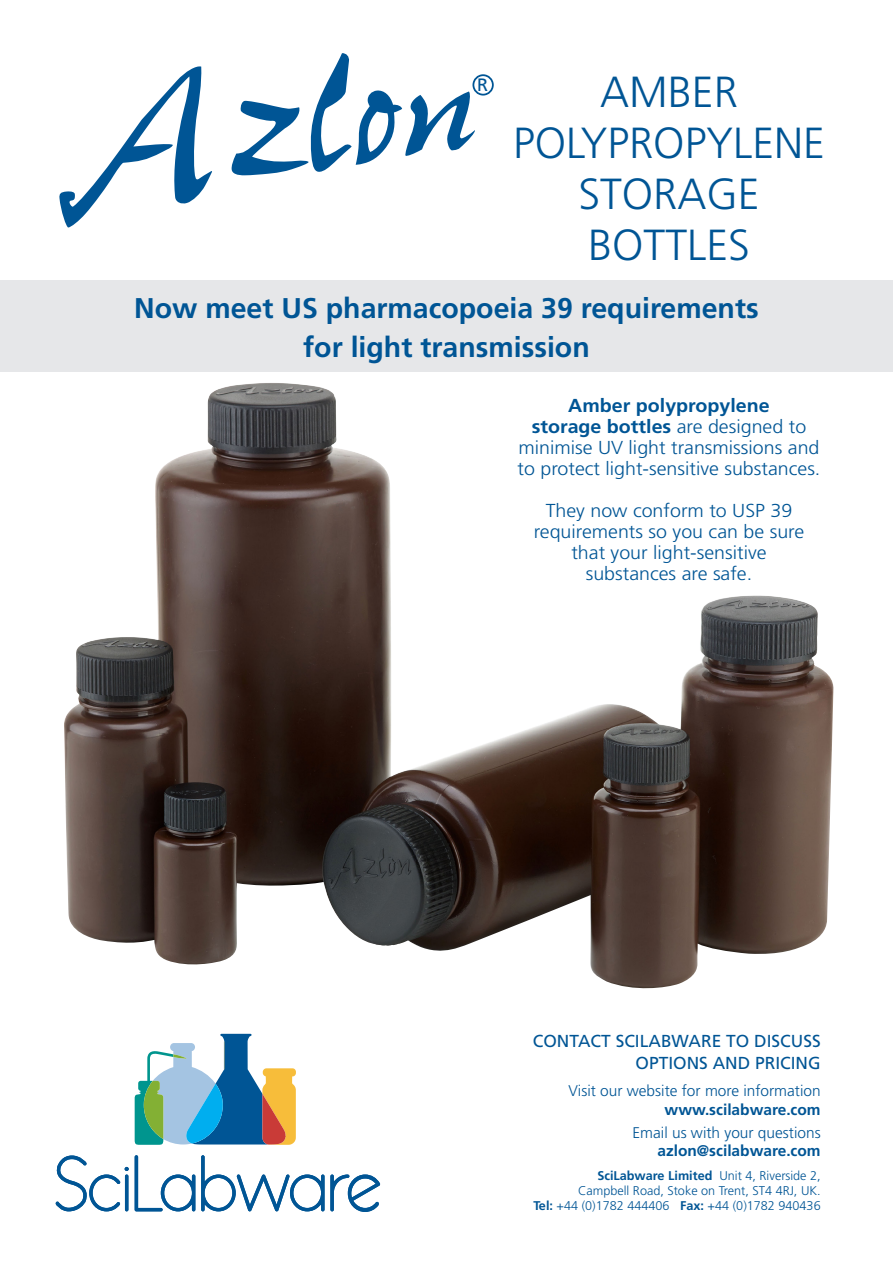
<style>
.page{position:relative;width:893px;height:1263px;background:#fff}
.page>*{position:absolute;margin:0;border:0;box-sizing:border-box;transform-origin:0 0}
.t1{font:300 43.5px/51px "Frutiger";color:#005595;text-align:center}
.t2{font:700 28.5px/39px "Frutiger";color:#005595;text-align:center}
.t3{font:300 18.75px/21px "Frutiger";color:#005595;text-align:center;scale:1.05 1}
.t4{font:18px "Frutiger";color:#005595}
.t5{font:17.4px/22.4px "Frutiger";color:#005595;text-align:right}
.t6{font:300 15.45px "Frutiger";color:#005595}
.t7{font:700 15.45px "Frutiger";color:#005595}
.t8{font:300 12.6px/15.1px "Frutiger";color:#005595;text-align:right}
.s1{font-weight:700}
</style>
<div class="page">
<img style="left:64px;top:383px;width:770px;height:606px">
<svg style="left:135px;top:1155px;width:60px;height:56px"></svg>
<svg style="left:55px;top:1155px;width:74px;height:56px"></svg>
<svg style="left:201px;top:1155px;width:179px;height:57px"></svg>
<svg style="left:135px;top:1034px;width:161px;height:111px"></svg>
<div style="left:0;top:281px;width:893px;height:91px;background:#e6e7e9"></div>
<svg style="left:59px;top:66px;width:153px;height:162px"></svg>
<svg style="left:231px;top:53px;width:245px;height:122px"></svg>
<div style="left:472px;top:74px;width:22px;height:22px;border:2px solid #005595;border-radius:50%"></div>
<p class="t4" style="left:477px;top:74px;width:12px">R</p>
<h1 class="t1" style="left:513px;top:67px;width:313px">AMBER<br>POLYPROPYLENE<br>STORAGE<br>BOTTLES</h1>
<h2 class="t2" style="left:134px;top:288px;width:626px">Now meet US pharmacopoeia 39 requirements for light transmission</h2>
<p class="t3" style="left:518px;top:395px;width:290px"><span class="s1">Amber polypropylene<br>storage bottles</span> are designed to minimise UV light transmissions and to protect light-sensitive substances.</p>
<p class="t3" style="left:534px;top:500px;width:259px">They now conform to USP 39 requirements so you can be sure that your light-sensitive substances are safe.</p>
<p class="t5" style="left:533px;top:1030px;width:289px">CONTACT SCILABWARE TO DISCUSS<br>OPTIONS AND PRICING</p>
<p class="t6" style="left:568px;top:1082px;width:254px">Visit our website for more information</p>
<p class="t7" style="left:665px;top:1100px;width:158px">www.scilabware.com</p>
<p class="t6" style="left:633px;top:1123px;width:190px">Email us with your questions</p>
<p class="t7" style="left:657px;top:1141px;width:165px">azlon@scilabware.com</p>
<p class="t8" style="left:533px;top:1168px;width:289px"><span class="s1">SciLabware Limited</span> Unit 4, Riverside 2,<br>Campbell Road, Stoke on Trent, ST4 4RJ, UK.<br><span class="s1">Tel:</span> +44 (0)1782 444406 <span class="s1">Fax:</span> +44 (0)1782 940436</p>
</div>
